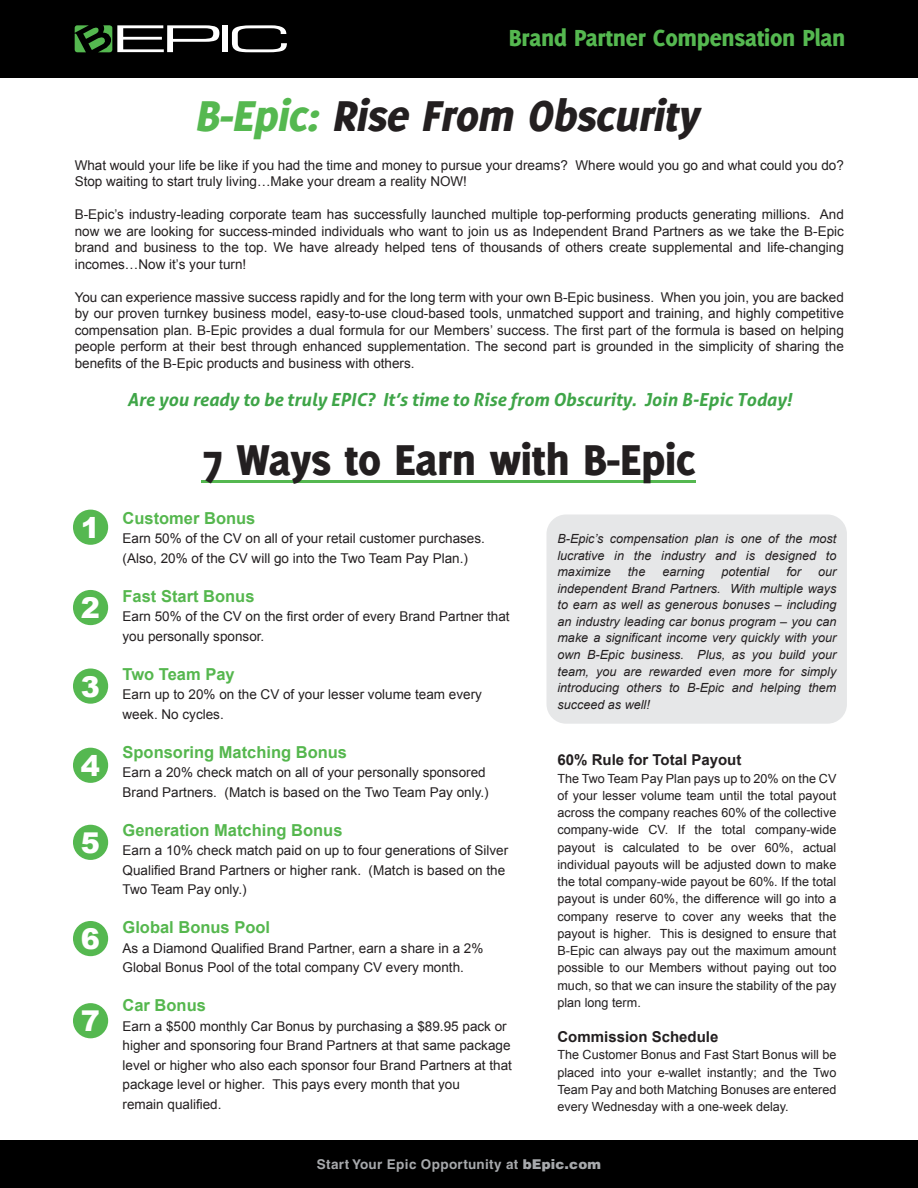
<style>
.page{position:relative;width:918px;height:1188px;background:#fff}
.page>*{position:absolute;margin:0;border:0;box-sizing:border-box;transform-origin:0 0}
.t1{font:italic 800 47.25px "Delicious";color:#231f20}
.t2{font:800 47.25px "Delicious";letter-spacing:-.01em;color:#231f20}
.t3{font:900 28.65px "Arial";color:#fff}
.t4{font:800 25.5px "Delicious";letter-spacing:-.01em;color:#55b850}
.t5{font:italic 700 18px "Aller";color:#3fa548}
.t6{font:700 16.5px "Arial";color:#55b74e}
.t7{font:700 15px "Arial";color:#231f20}
.t8{font:13.5px/19.5px "Arial";color:#231f20}
.t9{font:700 13.5px "Helvetica LT Std";letter-spacing:.025em;color:#a7a9ac}
.t10{font:12.6px/17.2px "Arial";color:#231f20;text-align:justify}
.t11{font:italic 12.6px/16.5px "Arial";color:#231f20;text-align:justify}
.s1{color:#55b850}
.s2{font-weight:900}
</style>
<div class="page">
<div style="left:547px;top:515px;width:300px;height:209px;background:#e6e7e8;border-radius:20px"></div>
<hr style="left:201px;top:480px;width:495px;height:2px;background:#55b850">
<div style="left:73px;top:510px;width:35px;height:35px;background:#55b850;border-radius:50%"></div>
<div style="left:73px;top:590px;width:35px;height:35px;background:#55b850;border-radius:50%"></div>
<div style="left:73px;top:669px;width:35px;height:35px;background:#55b850;border-radius:50%"></div>
<div style="left:73px;top:748px;width:35px;height:35px;background:#55b850;border-radius:50%"></div>
<div style="left:73px;top:825px;width:35px;height:35px;background:#55b850;border-radius:50%"></div>
<div style="left:73px;top:921px;width:35px;height:35px;background:#55b850;border-radius:50%"></div>
<div style="left:73px;top:1003px;width:35px;height:35px;background:#55b850;border-radius:50%"></div>
<div style="left:0;top:0;width:918px;height:78px;background:#000"></div>
<div style="left:0;top:1140px;width:918px;height:48px;background:#000"></div>
<svg style="left:75px;top:25px;width:144px;height:27px"></svg>
<div style="left:222px;top:25px;width:6px;height:27px;background:#fff"></div>
<svg style="left:232px;top:25px;width:55px;height:27px"></svg>
<h3 class="t4" style="left:509px;top:23px;width:338px">Brand Partner Compensation Plan</h3>
<h1 class="t1" style="left:194px;top:89px;width:515px"><span class="s1">B-Epic:</span> Rise From Obscurity</h1>
<p class="t8" style="left:75px;top:157px;width:771px;line-height:16.5px">What would your life be like if you had the time and money to pursue your dreams? Where would you go and what could you do?<br>Stop waiting to start truly living…Make your dream a reality NOW!</p>
<p class="t8" style="left:75px;top:207px;width:771px;line-height:16.5px;text-align:justify">B-Epic’s industry-leading corporate team has successfully launched multiple top-performing products generating millions. And now we are looking for success-minded individuals who want to join us as Independent Brand Partners as we take the B-Epic brand and business to the top. We have already helped tens of thousands of others create supplemental and life-changing incomes…Now it’s your turn!</p>
<p class="t8" style="left:75px;top:289px;width:771px;line-height:16.5px;text-align:justify">You can experience massive success rapidly and for the long term with your own B-Epic business. When you join, you are backed by our proven turnkey business model, easy-to-use cloud-based tools, unmatched support and training, and highly competitive compensation plan. B-Epic provides a dual formula for our Members’ success. The first part of the formula is based on helping people perform at their best through enhanced supplementation. The second part is grounded in the simplicity of sharing the benefits of the B-Epic products and business with others.</p>
<h3 class="t5" style="left:127px;top:388px;width:666px">Are you ready to be truly EPIC? It’s time to Rise from Obscurity. Join B-Epic Today!</h3>
<h1 class="t2" style="left:202px;top:433px;width:495px">7 Ways to Earn with B-Epic</h1>
<h2 class="t3" style="left:81px;top:507px;width:21px">1</h2>
<h2 class="t3" style="left:81px;top:587px;width:21px">2</h2>
<h2 class="t3" style="left:81px;top:666px;width:21px">3</h2>
<h2 class="t3" style="left:81px;top:745px;width:21px">4</h2>
<h2 class="t3" style="left:81px;top:822px;width:21px">5</h2>
<h2 class="t3" style="left:81px;top:918px;width:21px">6</h2>
<h2 class="t3" style="left:81px;top:1000px;width:21px">7</h2>
<p class="t6" style="left:123px;top:507px;width:134px">Customer Bonus</p>
<p class="t8" style="left:123px;top:529px;width:364px">Earn 50% of the CV on all of your retail customer purchases. (Also, 20% of the CV will go into the Two Team Pay Plan.)</p>
<p class="t6" style="left:123px;top:585px;width:134px">Fast Start Bonus</p>
<p class="t8" style="left:123px;top:607px;width:389px">Earn 50% of the CV on the first order of every Brand Partner that you personally sponsor.</p>
<p class="t6" style="left:123px;top:663px;width:114px">Two Team Pay</p>
<p class="t8" style="left:123px;top:685px;width:361px">Earn up to 20% on the CV of your lesser volume team every week. No cycles.</p>
<p class="t6" style="left:123px;top:741px;width:226px">Sponsoring Matching Bonus</p>
<p class="t8" style="left:123px;top:763px;width:368px">Earn a 20% check match on all of your personally sponsored<br>Brand Partners. (Match is based on the Two Team Pay only.)</p>
<p class="t6" style="left:123px;top:819px;width:222px">Generation Matching Bonus</p>
<p class="t8" style="left:123px;top:841px;width:387px">Earn a 10% check match paid on up to four generations of Silver<br>Qualified Brand Partners or higher rank. (Match is based on the<br>Two Team Pay only.)</p>
<p class="t6" style="left:123px;top:916px;width:149px">Global Bonus Pool</p>
<p class="t8" style="left:123px;top:938px;width:362px">As a Diamond Qualified Brand Partner, earn a share in a 2%<br>Global Bonus Pool of the total company CV every month.</p>
<p class="t6" style="left:123px;top:994px;width:85px">Car Bonus</p>
<p class="t8" style="left:123px;top:1016px;width:391px">Earn a $500 monthly Car Bonus by purchasing a $89.95 pack or higher and sponsoring four Brand Partners at that same package level or higher who also each sponsor four Brand Partners at that package level or higher. This pays every month that you<br>remain qualified.</p>
<p class="t11" style="left:558px;top:531px;width:280px">B-Epic’s compensation plan is one of the most lucrative in the industry and is designed to maximize</p>
<p class="t11" style="left:628px;top:564px;width:19px">the</p>
<p class="t11" style="left:662px;top:564px;width:44px">earning</p>
<p class="t11" style="left:722px;top:564px;width:49px">potential</p>
<p class="t11" style="left:786px;top:564px;width:16px">for</p>
<p class="t11" style="left:558px;top:564px;width:280px;text-indent:261px">our independent Brand Partners. With multiple ways to earn as well as generous bonuses – including an industry leading car bonus program – you can make a significant income very quickly with your own B-Epic business. Plus, as you build your team, you are rewarded even more for simply introducing others to B-Epic and helping them succeed as well!</p>
<p class="t7" style="left:558px;top:750px;width:185px">60% Rule for Total Payout</p>
<p class="t10" style="left:558px;top:770px;width:280px">The Two Team Pay Plan pays up to 20% on the CV of your lesser volume team until the total payout across the company reaches 60% of the collective company-wide CV. If the total company-wide payout is calculated to be over 60%, actual individual payouts will be adjusted down to make the total company-wide payout be 60%. If the total payout is under 60%, the difference will go into a company reserve to cover any weeks that the payout is higher. This is designed to ensure that B-Epic can always pay out the maximum amount possible to our Members without paying out too much, so that we can insure the stability of the pay plan long term.</p>
<p class="t7" style="left:558px;top:1027px;width:162px">Commission Schedule</p>
<p class="t10" style="left:558px;top:1047px;width:280px">The Customer Bonus and Fast Start Bonus will be placed into your e-wallet instantly; and the Two Team Pay and both Matching Bonuses are entered every Wednesday with a one-week delay.</p>
<p class="t9" style="left:317px;top:1156px;width:286px">Start Your Epic Opportunity at <span class="s2">bEpic.com</span></p>
</div>
